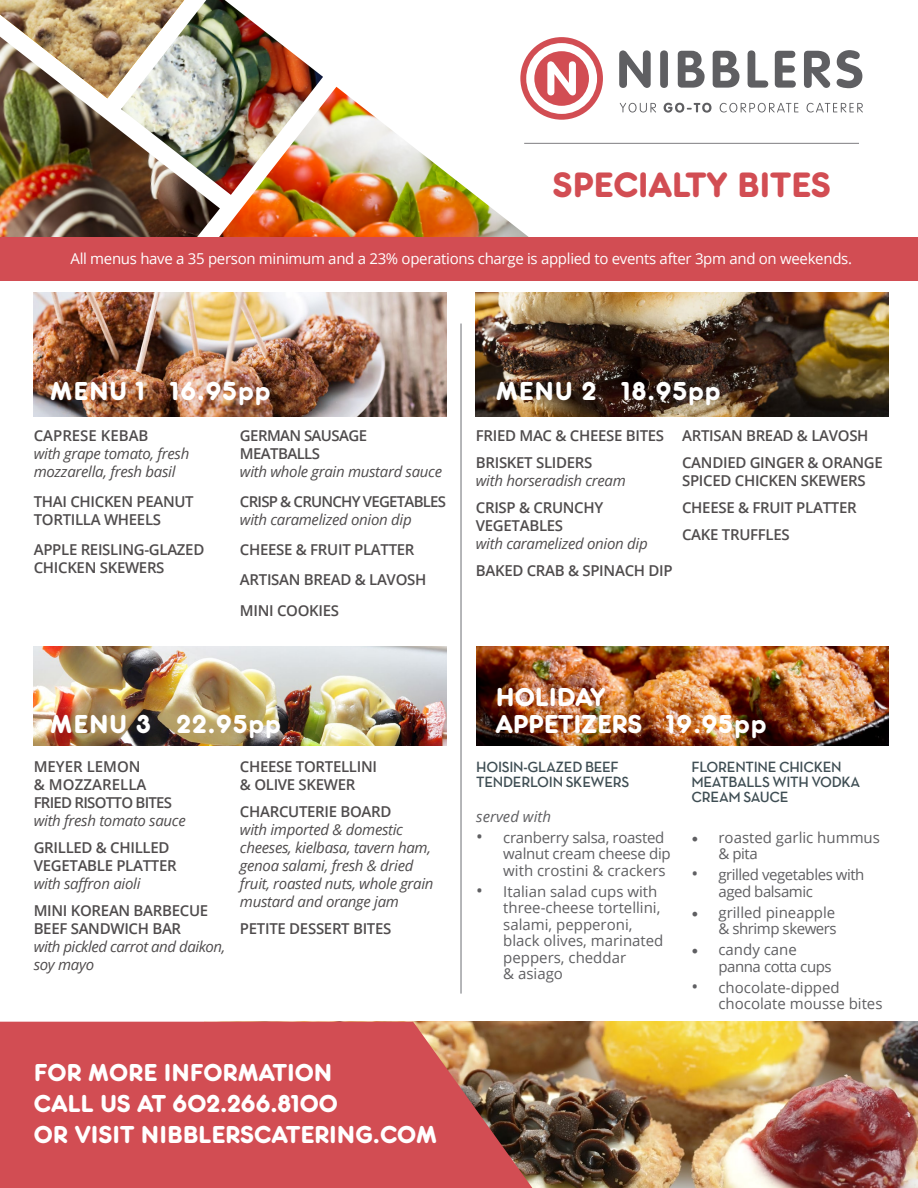
<style>
.page{position:relative;width:918px;height:1188px;background:#fff}
.page>*{position:absolute;margin:0;border:0;box-sizing:border-box;transform-origin:0 0}
.t1{font:36.75px "Frankfurter Medium Plain";color:#d24d53}
.t2{font:27px "Frankfurter Medium Plain";letter-spacing:.04em;color:#fff}
.t3{font:27px/27px "Frankfurter Medium Plain";color:#fff}
.t4{font:25.5px/30.6px "Frankfurter Medium Plain";color:#fff}
.t5{font:600 15px/18px "Open Sans";letter-spacing:-.02em;color:#231f20}
.t6{font:italic 15px/18px "Open Sans";letter-spacing:-.02em;color:#231f20}
.t7{font:15px/16.5px "Open Sans";color:#5f5f62}
.t8{font:15px "Open Sans";letter-spacing:-.02em;color:#fff}
.t9{font:15px/15px "Neutra Text Demi SC";letter-spacing:-.02em;color:#3e4d53}
.t10{font:15px/16.5px "Open Sans";letter-spacing:-.02em;color:#5f5f62}
.t11{font:15px/16.5px "Open Sans";letter-spacing:-.03em;color:#5f5f62}
.t12{font:600 15px/18px "Open Sans";color:#231f20}
.t13{font:600 15px "Open Sans";letter-spacing:-.05em;color:#231f20}
.t14{font:600 15px/18px "Open Sans";letter-spacing:-.04em;color:#231f20}
.t15{font:italic 15px "Open Sans";color:#5f5f62}
.s1{font-size:18px}
.s2{font-family:"Minion Pro";font-size:18px}
</style>
<div class="page">
<hr style="left:460px;top:324px;width:2px;height:670px;background:#9d9fa2">
<div style="left:520px;top:37px;width:83px;height:83px;background:#d24d53;border-radius:50%"></div>
<div style="left:526px;top:43px;width:71px;height:71px;background:#fff;border-radius:50%"></div>
<div style="left:534px;top:51px;width:55px;height:55px;background:#d24d53;border-radius:50%"></div>
<svg style="left:619px;top:50px;width:32px;height:38px"></svg>
<div style="left:660px;top:50px;width:8px;height:38px;background:#5f5f62;border-radius:4px"></div>
<svg style="left:678px;top:51px;width:27px;height:37px"></svg>
<svg style="left:713px;top:51px;width:27px;height:37px"></svg>
<svg style="left:748px;top:50px;width:20px;height:38px"></svg>
<svg style="left:775px;top:51px;width:21px;height:37px"></svg>
<svg style="left:804px;top:51px;width:26px;height:37px"></svg>
<svg style="left:837px;top:50px;width:25px;height:38px"></svg>
<svg style="left:620px;top:103px;width:36px;height:9px"></svg>
<svg style="left:664px;top:103px;width:48px;height:10px"></svg>
<svg style="left:720px;top:103px;width:79px;height:9px"></svg>
<svg style="left:807px;top:103px;width:56px;height:9px"></svg>
<svg style="left:547px;top:61px;width:29px;height:34px"></svg>
<hr style="left:524px;top:143px;width:335px;height:1px;background:#7f7e81">
<img style="left:0;top:98px;width:196px;height:140px">
<img style="left:196px;top:87px;width:344px;height:151px">
<img style="left:0;top:0;width:121px;height:98px">
<img style="left:121px;top:0;width:202px;height:195px">
<img style="left:476px;top:646px;width:413px;height:99px">
<img style="left:532px;top:1022px;width:386px;height:166px">
<img style="left:476px;top:293px;width:412px;height:124px">
<svg style="left:0;top:1022px;width:532px;height:166px;background:#ca5052"></svg>
<img style="left:34px;top:293px;width:412px;height:124px">
<img style="left:34px;top:646px;width:412px;height:99px">
<div style="left:0;top:238px;width:918px;height:43px;background:#d24d53"></div>
<h1 class="t1" style="left:552px;top:163px;width:280px">SPECIALTY BITES</h1>
<p class="t8" style="left:71px;top:248px;width:783px">All menus have a 35 person minimum and a 23% operations charge is applied to events after 3pm and on weekends.</p>
<h2 class="t2" style="left:50px;top:375px;width:222px">MENU 1 16.95pp</h2>
<p class="t12" style="left:34px;top:427px;width:116px">CAPRESE KEBAB</p>
<p class="t6" style="left:34px;top:445px;width:157px">with grape tomato, fresh mozzarella, fresh basil</p>
<p class="t5" style="left:34px;top:493px;width:162px">THAI CHICKEN PEANUT<br>TORTILLA WHEELS</p>
<p class="t5" style="left:34px;top:541px;width:172px">APPLE REISLING-GLAZED<br>CHICKEN SKEWERS</p>
<p class="t14" style="left:240px;top:427px;width:129px">GERMAN SAUSAGE<br>MEATBALLS</p>
<p class="t6" style="left:240px;top:463px;width:204px">with whole grain mustard sauce</p>
<p class="t13" style="left:240px;top:492px;width:208px">CRISP &amp; CRUNCHY VEGETABLES</p>
<p class="t6" style="left:240px;top:511px;width:173px">with caramelized onion dip</p>
<p class="t5" style="left:240px;top:535px;width:188px;line-height:30.3px">CHEESE &amp; FRUIT PLATTER<br>ARTISAN BREAD &amp; LAVOSH<br>MINI COOKIES</p>
<h2 class="t2" style="left:50px;top:708px;width:232px">MENU 3 22.95pp</h2>
<p class="t12" style="left:34px;top:758px;width:140px">MEYER LEMON<br>&amp; MOZZARELLA<br>FRIED RISOTTO BITES</p>
<p class="t6" style="left:34px;top:812px;width:154px">with fresh tomato sauce</p>
<p class="t5" style="left:34px;top:839px;width:145px">GRILLED &amp; CHILLED<br>VEGETABLE PLATTER</p>
<p class="t6" style="left:34px;top:875px;width:108px">with saffron aioli</p>
<p class="t5" style="left:34px;top:902px;width:176px">MINI KOREAN BARBECUE<br>BEEF SANDWICH BAR</p>
<p class="t6" style="left:34px;top:938px;width:193px">with pickled carrot and daikon, soy mayo</p>
<p class="t5" style="left:240px;top:758px;width:139px">CHEESE TORTELLINI &amp; OLIVE SKEWER</p>
<p class="t5" style="left:240px;top:803px;width:153px">CHARCUTERIE BOARD</p>
<p class="t6" style="left:240px;top:821px;width:195px">with imported &amp; domestic cheeses, kielbasa, tavern ham, genoa salami, fresh &amp; dried fruit, roasted nuts, whole grain mustard and orange jam</p>
<p class="t5" style="left:240px;top:920px;width:153px">PETITE DESSERT BITES</p>
<h3 class="t4" style="left:34px;top:1057px;width:405px">FOR MORE INFORMATION<br>CALL US AT 602.266.8100<br>OR VISIT NIBBLERSCATERING.COM</h3>
<h2 class="t2" style="left:496px;top:375px;width:226px">MENU 2 18.95pp</h2>
<p class="t5" style="left:476px;top:422px;width:190px;line-height:27px">FRIED MAC &amp; CHEESE BITES<br>BRISKET SLIDERS</p>
<p class="t6" style="left:476px;top:472px;width:151px">with horseradish cream</p>
<p class="t5" style="left:476px;top:499px;width:129px">CRISP &amp; CRUNCHY<br>VEGETABLES</p>
<p class="t6" style="left:476px;top:535px;width:173px">with caramelized onion dip</p>
<p class="t5" style="left:476px;top:562px;width:198px">BAKED CRAB &amp; SPINACH DIP</p>
<p class="t5" style="left:682px;top:422px;width:202px;line-height:27px">ARTISAN BREAD &amp; LAVOSH<br>CANDIED GINGER &amp; ORANGE</p>
<p class="t5" style="left:682px;top:467px;width:185px;line-height:27px">SPICED CHICKEN SKEWERS<br>CHEESE &amp; FRUIT PLATTER<br>CAKE TRUFFLES</p>
<h2 class="t3" style="left:496px;top:683px;width:272px">HOLIDAY<br>APPETIZERS 19.95pp</h2>
<p class="t9" style="left:476px;top:759px;width:155px">HOISIN-GLAZED BEEF<br>TENDERLOIN SKEWERS</p>
<p class="t9" style="left:692px;top:759px;width:170px">FLORENTINE CHICKEN<br>MEATBALLS WITH VODKA<br>CREAM SAUCE</p>
<p class="t15" style="left:476px;top:806px;width:76px">served with</p>
<p class="t10" style="left:503px;top:829px;width:169px;text-indent:-27px"><span class="s1">•</span> cranberry salsa, roasted walnut cream cheese dip with crostini &amp; crackers</p>
<p class="t7" style="left:503px;top:883px;width:162px;text-indent:-27px"><span class="s1">•</span> Italian salad cups with three-cheese tortellini, salami, pepperoni, black olives, marinated peppers, cheddar<br>&amp; asiago</p>
<p class="t7" style="left:719px;top:829px;width:163px;text-indent:-27px"><span class="s2">•</span> roasted garlic hummus &amp; pita</p>
<p class="t11" style="left:719px;top:866px;width:147px;text-indent:-27px"><span class="s1">•</span> grilled vegetables with aged balsamic</p>
<p class="t7" style="left:692px;top:904px;width:147px;text-align:right"><span class="s2">•</span> grilled pineapple &amp; shrimp skewers</p>
<p class="t11" style="left:719px;top:941px;width:115px;text-indent:-27px"><span class="s2">•</span> candy cane panna cotta cups</p>
<p class="t7" style="left:719px;top:979px;width:166px;text-indent:-27px"><span class="s1">•</span> chocolate-dipped chocolate mousse bites</p>
</div>
